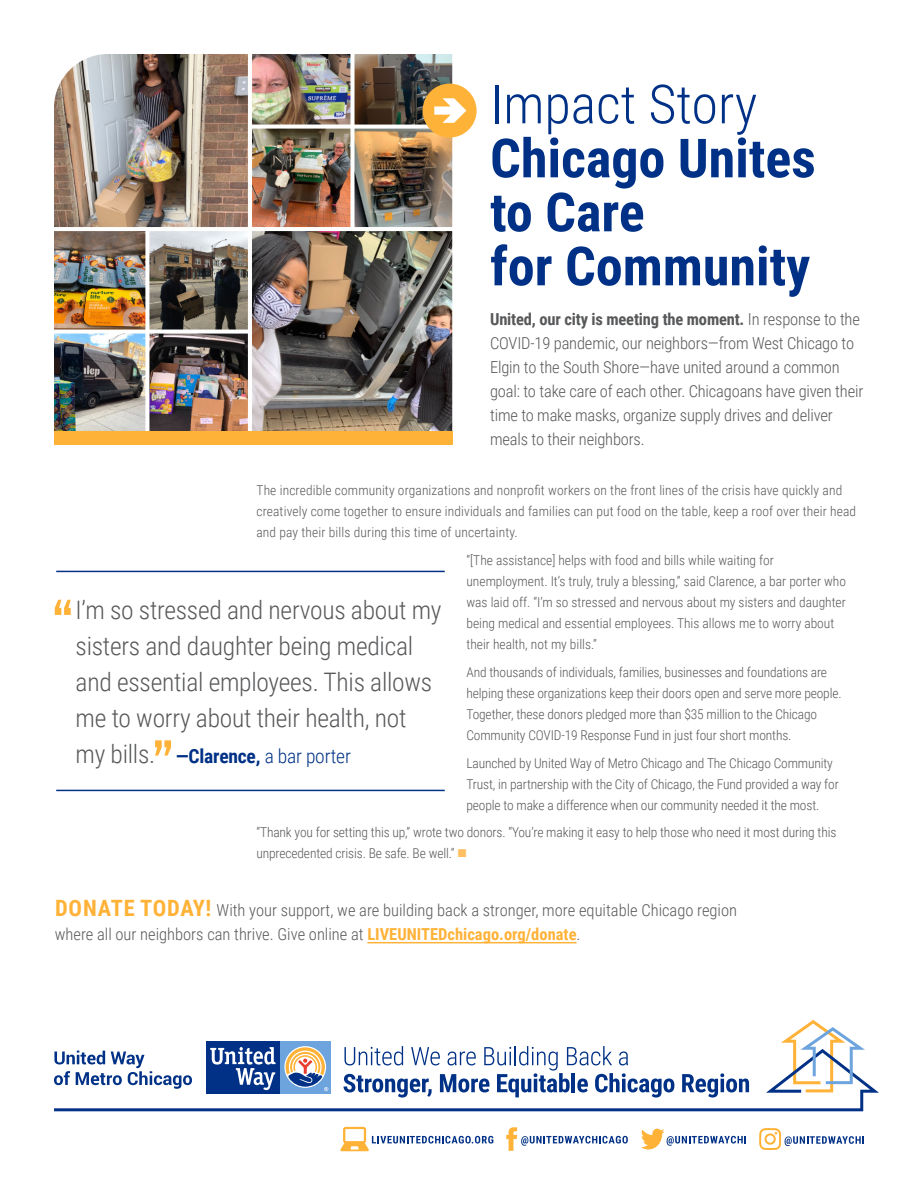
<style>
.page{position:relative;width:918px;height:1188px;background:#fff}
.page>*{position:absolute;margin:0;border:0;box-sizing:border-box;transform-origin:0 0}
.Main_Heading_42{font:700 54px/54px "Roboto Condensed";color:#003186}
.Story_Quote_17_24{font:300 25.5px/36px "Roboto Condensed";letter-spacing:-.01em;color:#57585a}
.Story_Quote_17_24-2{font:700 19.5px "Roboto Condensed";letter-spacing:-.01em;color:#003186}
.t1{font:300 16.5px/24px "Roboto Condensed";letter-spacing:-.01em;color:#57585a}
.Body_Copy_9_14{font:300 13.5px/21px "Roboto Condensed";letter-spacing:-.01em;color:#57585a}
.Body_Copy_9_14-2{font:300 13.5px/21px "Roboto Condensed";letter-spacing:.01em;color:#57585a}
.s1{font-weight:300}
.s2{font-weight:700}
.s3{color:#ffc064}
.s4{font-weight:300;font-size:25.5px;color:#57585a}
.s5{font-weight:700;font-size:22.5px;color:#ffb238}
.s6{font-weight:700;color:#ffb238}
</style>
<div class="page">
<hr style="left:367px;top:942px;width:210px;height:1px;background:#ffb238">
<img style="left:54px;top:54px;width:398px;height:377px">
<div style="left:54px;top:431px;width:398px;height:14px;background:#ffb238"></div>
<svg style="left:55px;top:600px;width:16px;height:15px"></svg>
<svg style="left:155px;top:740px;width:16px;height:16px"></svg>
<hr style="left:56px;top:571px;width:389px;height:1px;background:#003186">
<hr style="left:56px;top:790px;width:389px;height:1px;background:#003186">
<svg style="left:54px;top:1049px;width:825px;height:62px"></svg>
<div style="left:280px;top:1041px;width:50px;height:52px;background:#6ea4dd"></div>
<svg style="left:284px;top:1046px;width:42px;height:42px"></svg>
<div style="left:206px;top:1041px;width:74px;height:52px;background:#003186"></div>
<svg style="left:210px;top:1047px;width:66px;height:43px"></svg>
<svg style="left:286px;top:1047px;width:42px;height:44px"></svg>
<svg style="left:54px;top:1051px;width:138px;height:38px"></svg>
<svg style="left:781px;top:1020px;width:84px;height:72px"></svg>
<svg style="left:506px;top:1127px;width:122px;height:24px"></svg>
<svg style="left:641px;top:1129px;width:105px;height:20px"></svg>
<svg style="left:340px;top:1127px;width:153px;height:24px"></svg>
<svg style="left:759px;top:1128px;width:105px;height:22px"></svg>
<svg style="left:344px;top:1046px;width:330px;height:52px"></svg>
<svg style="left:682px;top:1073px;width:67px;height:25px"></svg>
<div style="left:423px;top:84px;width:54px;height:54px;background:#ffb238;border-radius:50%"></div>
<svg style="left:434px;top:98px;width:32px;height:25px"></svg>
<p class="Main_Heading_42" style="left:490px;top:75px;width:327px"><span class="s1">Impact Story<br></span>Chicago Unites to Care<br>for Community</p>
<p class="t1" style="left:490px;top:306px;width:375px"><span class="s2">United, our city is meeting the moment.</span> In response to the COVID-19 pandemic, our neighbors—from West Chicago to Elgin to the South Shore—have united around a common goal: to take care of each other. Chicagoans have given their time to make masks, organize supply drives and deliver meals to their neighbors.</p>
<p class="Body_Copy_9_14-2" style="left:256px;top:480px;width:601px">The incredible community organizations and nonprofit workers on the front lines of the crisis have quickly and creatively come together to ensure individuals and families can put food on the table, keep a roof over their head and pay their bills during this time of uncertainty.</p>
<p class="Body_Copy_9_14" style="left:466px;top:549px;width:381px">“[The assistance] helps with food and bills while waiting for unemployment. It’s truly, truly a blessing,” said Clarence, a bar porter who was laid off. “I’m so stressed and nervous about my sisters and daughter being medical and essential employees. This allows me to worry about their health, not my bills.”</p>
<p class="Body_Copy_9_14" style="left:466px;top:661px;width:377px">And thousands of individuals, families, businesses and foundations are helping these organizations keep their doors open and serve more people.<br>Together, these donors pledged more than $35 million to the Chicago Community COVID-19 Response Fund in just four short months.</p>
<p class="Body_Copy_9_14" style="left:466px;top:752px;width:374px">Launched by United Way of Metro Chicago and The Chicago Community<br>Trust, in partnership with the City of Chicago, the Fund provided a way for people to make a difference when our community needed it the most.</p>
<p class="Body_Copy_9_14" style="left:256px;top:822px;width:581px">“Thank you for setting this up,” wrote two donors. “You’re making it easy to help those who need it most during this unprecedented crisis. Be safe. Be well.” <span class="s3">■</span></p>
<p class="Story_Quote_17_24" style="left:76px;top:591px;width:368px">I’m so stressed and nervous about my sisters and daughter being medical and essential employees. This allows me to worry about their health, not</p>
<p class="Story_Quote_17_24-2" style="left:76px;top:742px;width:277px"><span class="s4">my bills.</span> —Clarence, <span class="s1">a bar porter</span></p>
<p class="t1" style="left:55px;top:897px;width:684px"><span class="s5">DONATE TODAY!</span> With your support, we are building back a stronger, more equitable Chicago region where all our neighbors can thrive. Give online at <span class="s6">LIVEUNITEDchicago.org/donate</span>.</p>
</div>
